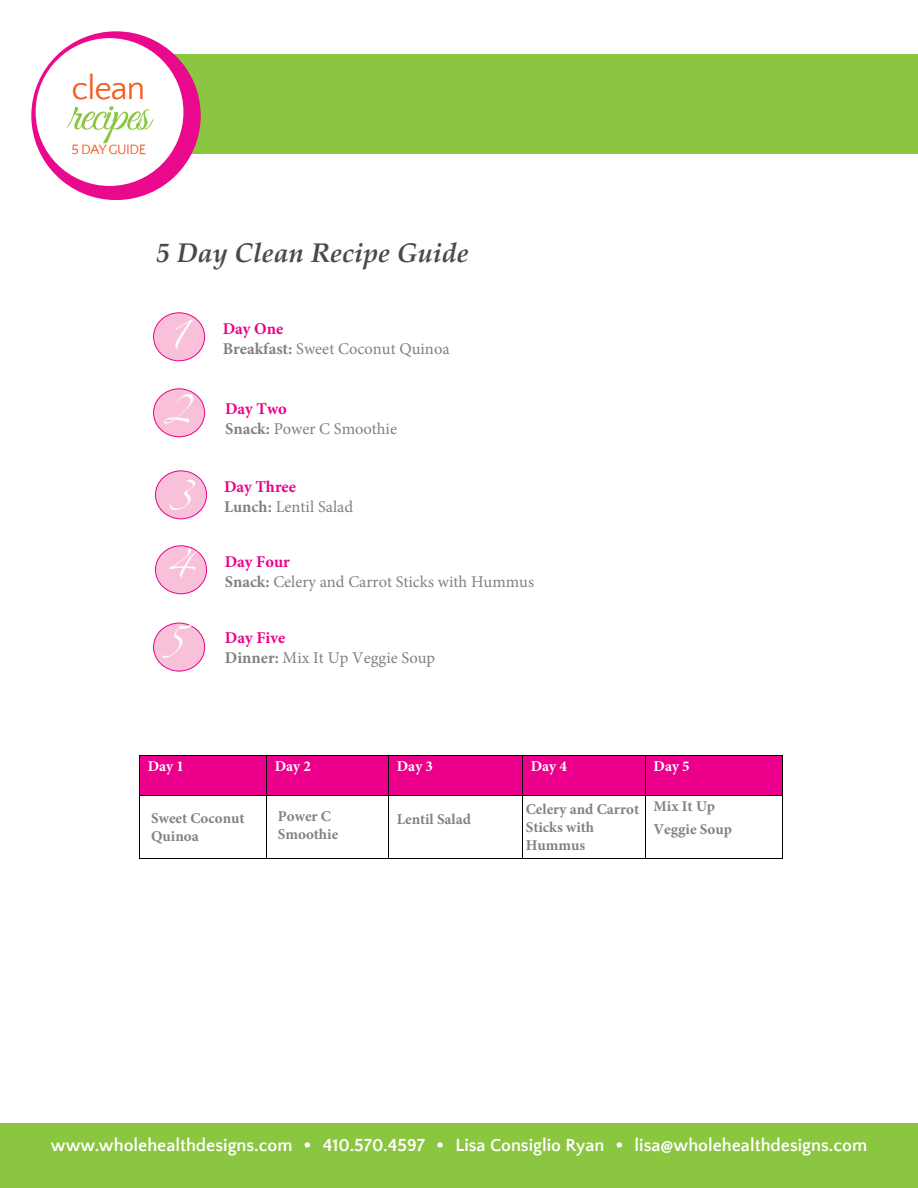
<style>
.page{position:relative;width:918px;height:1188px;background:#fff}
.page>*{position:absolute;margin:0;border:0;box-sizing:border-box;transform-origin:0 0}
.t1{font:50.85px "Great Vibes";letter-spacing:-.03em;color:#8bc640}
.t2{font:33.75px "Quattrocento Sans";letter-spacing:-.03em;color:#f25d21}
.t3{font:italic 700 27px "Palatino Linotype";color:#4a4a4d}
.t4{font:25.95px "Zapfino";color:#fff}
.t5{font:700 18px "Quattrocento Sans";color:#fff}
.t6{font:16.5px/19.8px "Minion Pro";color:#818181}
.t7{font:700 15px/18px "Minion Pro";color:#828282}
.t8{font:700 15px "Minion Pro";color:#fff}
.t9{font:13.95px "Quattrocento Sans";letter-spacing:-.04em;color:#f25d21}
.s1{font-weight:700;color:#eb008b}
.s2{font-weight:700}
.s3{font-weight:700;color:#ec008b}
.s4{font-size:37.5px}
</style>
<div class="page">
<div style="left:161px;top:54px;width:757px;height:100px;background:#8bc640"></div>
<div style="left:0;top:1123px;width:918px;height:65px;background:#8bc640"></div>
<div style="left:31px;top:31px;width:170px;height:169px;background:#ea098c;border-radius:50%"></div>
<div style="left:36px;top:38px;width:147px;height:148px;background:#fff;border-radius:50%"></div>
<div style="left:154px;top:313px;width:51px;height:48px;background:#f8c1d9;border-radius:50%"></div>
<div style="left:153px;top:313px;width:52px;height:48px;border:1px solid #ec008c;border-radius:50%"></div>
<div style="left:154px;top:389px;width:51px;height:48px;background:#f8c1d9;border-radius:50%"></div>
<div style="left:153px;top:389px;width:52px;height:48px;border:1px solid #ec008c;border-radius:50%"></div>
<div style="left:155px;top:471px;width:52px;height:48px;background:#f8c1d9;border-radius:50%"></div>
<div style="left:155px;top:471px;width:52px;height:48px;border:1px solid #ec008c;border-radius:50%"></div>
<div style="left:155px;top:546px;width:52px;height:48px;background:#f8c1d9;border-radius:50%"></div>
<div style="left:155px;top:546px;width:52px;height:48px;border:1px solid #ec008c;border-radius:50%"></div>
<div style="left:154px;top:623px;width:51px;height:48px;background:#f8c1d9;border-radius:50%"></div>
<div style="left:153px;top:623px;width:52px;height:48px;border:1px solid #ec008c;border-radius:50%"></div>
<div style="left:140px;top:756px;width:8px;height:39px;background:#ec008b"></div>
<div style="left:259px;top:756px;width:7px;height:39px;background:#ec008b"></div>
<div style="left:148px;top:756px;width:111px;height:39px;background:#ec008b"></div>
<div style="left:267px;top:756px;width:8px;height:39px;background:#ec008b"></div>
<div style="left:381px;top:756px;width:7px;height:39px;background:#ec008b"></div>
<div style="left:275px;top:756px;width:106px;height:39px;background:#ec008b"></div>
<div style="left:389px;top:756px;width:8px;height:39px;background:#ec008b"></div>
<div style="left:515px;top:756px;width:7px;height:39px;background:#ec008b"></div>
<div style="left:397px;top:756px;width:118px;height:39px;background:#ec008b"></div>
<div style="left:523px;top:756px;width:8px;height:39px;background:#ec008b"></div>
<div style="left:637px;top:756px;width:8px;height:39px;background:#ec008b"></div>
<div style="left:531px;top:756px;width:106px;height:39px;background:#ec008b"></div>
<div style="left:646px;top:756px;width:8px;height:39px;background:#ec008b"></div>
<div style="left:774px;top:756px;width:8px;height:39px;background:#ec008b"></div>
<div style="left:654px;top:756px;width:120px;height:39px;background:#ec008b"></div>
<hr style="left:140px;top:755px;width:126px;height:1px;background:#000">
<hr style="left:267px;top:755px;width:121px;height:1px;background:#000">
<hr style="left:389px;top:755px;width:133px;height:1px;background:#000">
<hr style="left:523px;top:755px;width:122px;height:1px;background:#000">
<hr style="left:646px;top:755px;width:136px;height:1px;background:#000">
<hr style="left:139px;top:756px;width:1px;height:39px;background:#000">
<hr style="left:266px;top:756px;width:1px;height:39px;background:#000">
<hr style="left:388px;top:756px;width:1px;height:39px;background:#000">
<hr style="left:522px;top:756px;width:1px;height:39px;background:#000">
<hr style="left:645px;top:756px;width:1px;height:39px;background:#000">
<hr style="left:782px;top:756px;width:1px;height:39px;background:#000">
<hr style="left:140px;top:795px;width:126px;height:1px;background:#000">
<hr style="left:267px;top:795px;width:121px;height:1px;background:#000">
<hr style="left:389px;top:795px;width:133px;height:1px;background:#000">
<hr style="left:523px;top:795px;width:122px;height:1px;background:#000">
<hr style="left:646px;top:795px;width:136px;height:1px;background:#000">
<hr style="left:139px;top:795px;width:1px;height:63px;background:#000">
<hr style="left:266px;top:795px;width:1px;height:63px;background:#000">
<hr style="left:388px;top:795px;width:1px;height:63px;background:#000">
<hr style="left:522px;top:795px;width:1px;height:63px;background:#000">
<hr style="left:645px;top:795px;width:1px;height:63px;background:#000">
<hr style="left:782px;top:795px;width:1px;height:63px;background:#000">
<hr style="left:140px;top:858px;width:126px;height:1px;background:#000">
<hr style="left:267px;top:858px;width:121px;height:1px;background:#000">
<hr style="left:389px;top:858px;width:133px;height:1px;background:#000">
<hr style="left:523px;top:858px;width:122px;height:1px;background:#000">
<hr style="left:646px;top:858px;width:136px;height:1px;background:#000">
<p class="t2" style="left:72px;top:71px;width:75px">clean</p>
<p class="t1" style="left:68px;top:86px;width:83px">recipes</p>
<p class="t9" style="left:72px;top:142px;width:76px">5 DAY GUIDE</p>
<h3 class="t3" style="left:156px;top:234px;width:314px">5 Day Clean Recipe Guide</h3>
<h3 class="t4" style="left:168px;top:324px;width:19px">1</h3>
<h3 class="t4" style="left:164px;top:399px;width:29px">2</h3>
<h3 class="t4" style="left:169px;top:484px;width:24px">3</h3>
<h3 class="t4" style="left:166px;top:553px;width:29px">4</h3>
<h3 class="t4" style="left:164px;top:630px;width:21px">5</h3>
<p class="t6" style="left:223px;top:319px;width:228px"><span class="s1">Day One<br></span><span class="s2">Breakfast:</span> Sweet Coconut Quinoa</p>
<p class="t6" style="left:225px;top:399px;width:173px"><span class="s3">Day Two<br></span><span class="s2">Snack:</span> Power C Smoothie</p>
<p class="t6" style="left:224px;top:477px;width:131px"><span class="s3">Day Three<br></span><span class="s2">Lunch:</span> Lentil Salad</p>
<p class="t6" style="left:225px;top:552px;width:311px"><span class="s3">Day Four<br></span><span class="s2">Snack:</span> Celery and Carrot Sticks with Hummus</p>
<p class="t6" style="left:225px;top:628px;width:212px"><span class="s3">Day Five<br></span><span class="s2">Dinner:</span> Mix It Up Veggie Soup</p>
<p class="t8" style="left:148px;top:756px;width:38px">Day 1</p>
<p class="t8" style="left:275px;top:756px;width:38px">Day 2</p>
<p class="t8" style="left:397px;top:756px;width:38px">Day 3</p>
<p class="t8" style="left:531px;top:756px;width:38px">Day 4</p>
<p class="t8" style="left:654px;top:756px;width:38px">Day 5</p>
<p class="t7" style="left:151px;top:809px;width:95px">Sweet Coconut<br>Quinoa</p>
<p class="t7" style="left:278px;top:807px;width:62px">Power C<br>Smoothie</p>
<p class="t7" style="left:397px;top:810px;width:75px">Lentil Salad</p>
<p class="t7" style="left:526px;top:800px;width:115px">Celery and Carrot<br>Sticks with<br>Hummus</p>
<p class="t7" style="left:654px;top:794px;width:80px;line-height:23.9px">Mix It Up<br>Veggie Soup</p>
<p class="t5" style="left:51px;top:1135px;width:818px">www.wholehealthdesigns.com <span class="s4">•</span> 410.570.4597 <span class="s4">•</span> Lisa Consiglio Ryan <span class="s4">•</span> lisa@wholehealthdesigns.com</p>
</div>
